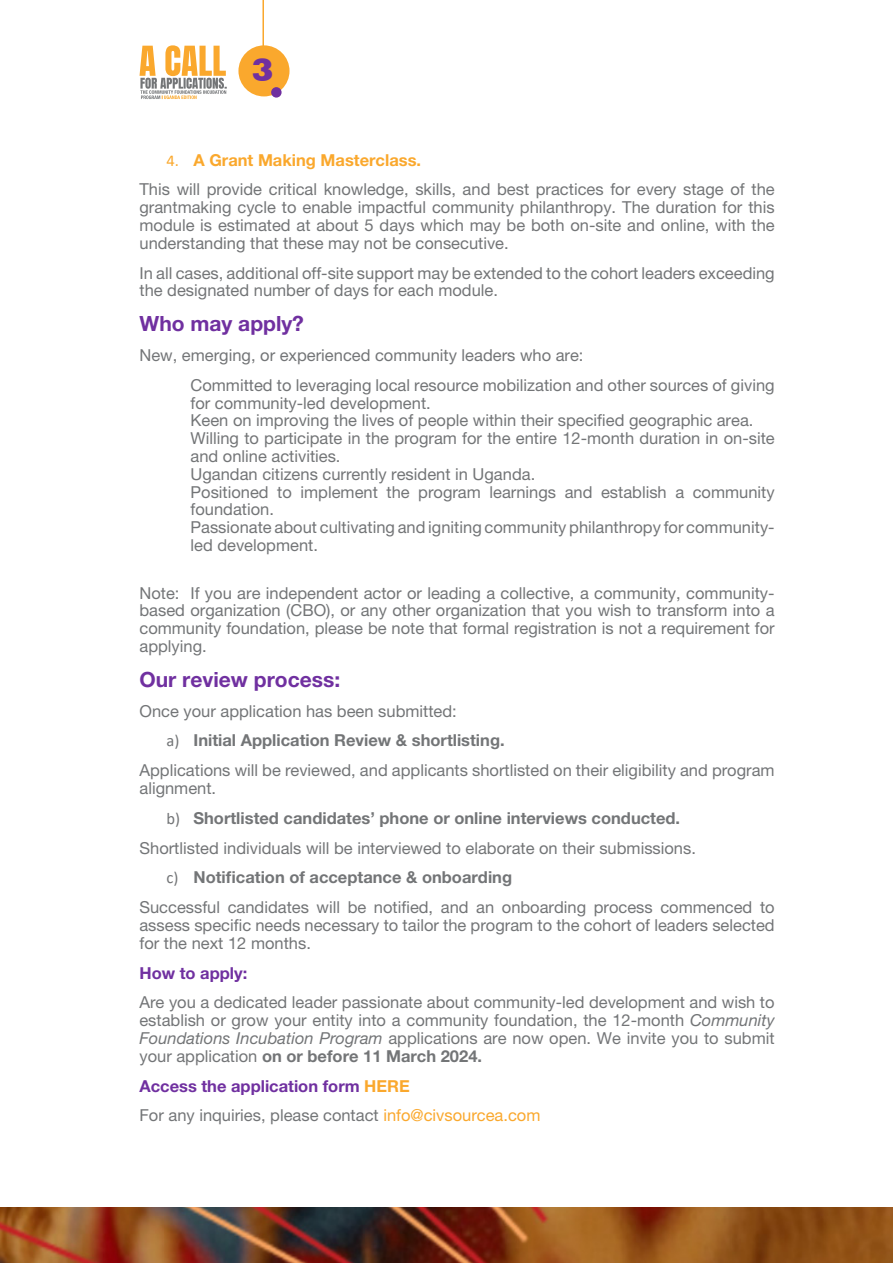
<style>
.page{position:relative;width:893px;height:1263px;background:#fff}
.page>*{position:absolute;margin:0;border:0;box-sizing:border-box;transform-origin:0 0}
.t1{font:800 33px "Rockwell";color:#7030a0}
.t2{font:700 21px "Helvetica Neue LT Pro";color:#7030a0}
.t3{font:16.5px/17.9px "Helvetica Neue LT Pro";color:#737577}
.t4{font:700 16.5px "Helvetica Neue LT Pro";color:#737577}
.t5{font:700 16.5px "Helvetica Neue LT Pro";color:#7030a0}
.s1{font-family:"Calibri";color:#faa82d}
.s2{font-weight:700;color:#faa82d}
.s3{font-family:"Calibri";font-weight:400}
.s4{font-style:italic}
.s5{font-weight:700}
.s6{font-weight:700;color:#7030a0}
.s7{color:#faa82d}
</style>
<div class="page">
<div style="left:238px;top:45px;width:52px;height:51px;background:#faa82d;border-radius:50%"></div>
<div style="left:271px;top:87px;width:11px;height:11px;background:#7030a0;border-radius:50%"></div>
<svg style="left:139px;top:45px;width:88px;height:54px"></svg>
<hr style="left:262px;top:0;width:2px;height:54px;background:#faa82d">
<img style="left:0;top:1207px;width:893px;height:56px">
<h1 class="t1" style="left:251px;top:51px;width:24px">3</h1>
<p class="t3" style="left:139px;top:145px;width:637px;line-height:29.8px;text-indent:27px"><span class="s1">4.</span> <span class="s2">A Grant Making Masterclass.<br></span>This will provide critical knowledge, skills, and best practices for every stage of the</p>
<p class="t3" style="left:139px;top:198px;width:637px;text-align:justify">grantmaking cycle to enable impactful community philanthropy. The duration for this module is estimated at about 5 days which may be both on-site and online, with the understanding that these may not be consecutive.</p>
<p class="t3" style="left:139px;top:264px;width:637px">In all cases, additional off-site support may be extended to the cohort leaders exceeding the designated number of days for each module.</p>
<p class="t2" style="left:140px;top:311px;width:166px">Who may apply?</p>
<p class="t3" style="left:191px;top:340px;width:586px;line-height:29.8px;text-indent:-51px">New, emerging, or experienced community leaders who are:<br>Committed to leveraging local resource mobilization and other sources of giving</p>
<p class="t3" style="left:191px;top:394px;width:586px">for community-led development.<br>Keen on improving the lives of people within their specified geographic area.<br>Willing to participate in the program for the entire 12-month duration in on-site and online activities.<br>Ugandan citizens currently resident in Uganda.<br>Positioned to implement the program learnings and establish a community foundation.<br>Passionate about cultivating and igniting community philanthropy for community&shy;led development.</p>
<p class="t3" style="left:140px;top:584px;width:637px;text-align:justify">Note: If you are independent actor or leading a collective, a community, community&shy;based organization (CBO), or any other organization that you wish to transform into a community foundation, please be note that formal registration is not a requirement for applying.</p>
<p class="t2" style="left:140px;top:666px;width:202px">Our review process:</p>
<p class="t3" style="left:140px;top:701px;width:319px">Once your application has been submitted:</p>
<p class="t4" style="left:166px;top:730px;width:340px"><span class="s3">a)</span> Initial Application Review &amp; shortlisting.</p>
<p class="t3" style="left:139px;top:761px;width:637px">Applications will be reviewed, and applicants shortlisted on their eligibility and program</p>
<p class="t3" style="left:139px;top:779px;width:78px">alignment.</p>
<p class="t4" style="left:166px;top:808px;width:515px"><span class="s3">b)</span> Shortlisted candidates’ phone or online interviews conducted.</p>
<p class="t3" style="left:139px;top:838px;width:558px">Shortlisted individuals will be interviewed to elaborate on their submissions.</p>
<p class="t4" style="left:166px;top:867px;width:347px"><span class="s3">c)</span> Notification of acceptance &amp; onboarding</p>
<p class="t3" style="left:139px;top:898px;width:637px">Successful candidates will be notified, and an onboarding process commenced to</p>
<p class="t3" style="left:139px;top:916px;width:637px">assess specific needs necessary to tailor the program to the cohort of leaders selected for the next 12 months.</p>
<p class="t5" style="left:139px;top:962px;width:109px">How to apply:</p>
<p class="t3" style="left:139px;top:993px;width:637px;text-align:justify">Are you a dedicated leader passionate about community-led development and wish to establish or grow your entity into a community foundation, the 12-month <span class="s4">Community Foundations Incubation Program</span> applications are now open. We invite you to submit your application <span class="s5">on or before 11 March 2024.</span></p>
<p class="t3" style="left:139px;top:1070px;width:402px;line-height:29.8px"><span class="s6">Access the application form</span> <span class="s2">HERE<br></span>For any inquiries, please contact <span class="s7">info@civsourcea.com</span></p>
</div>
